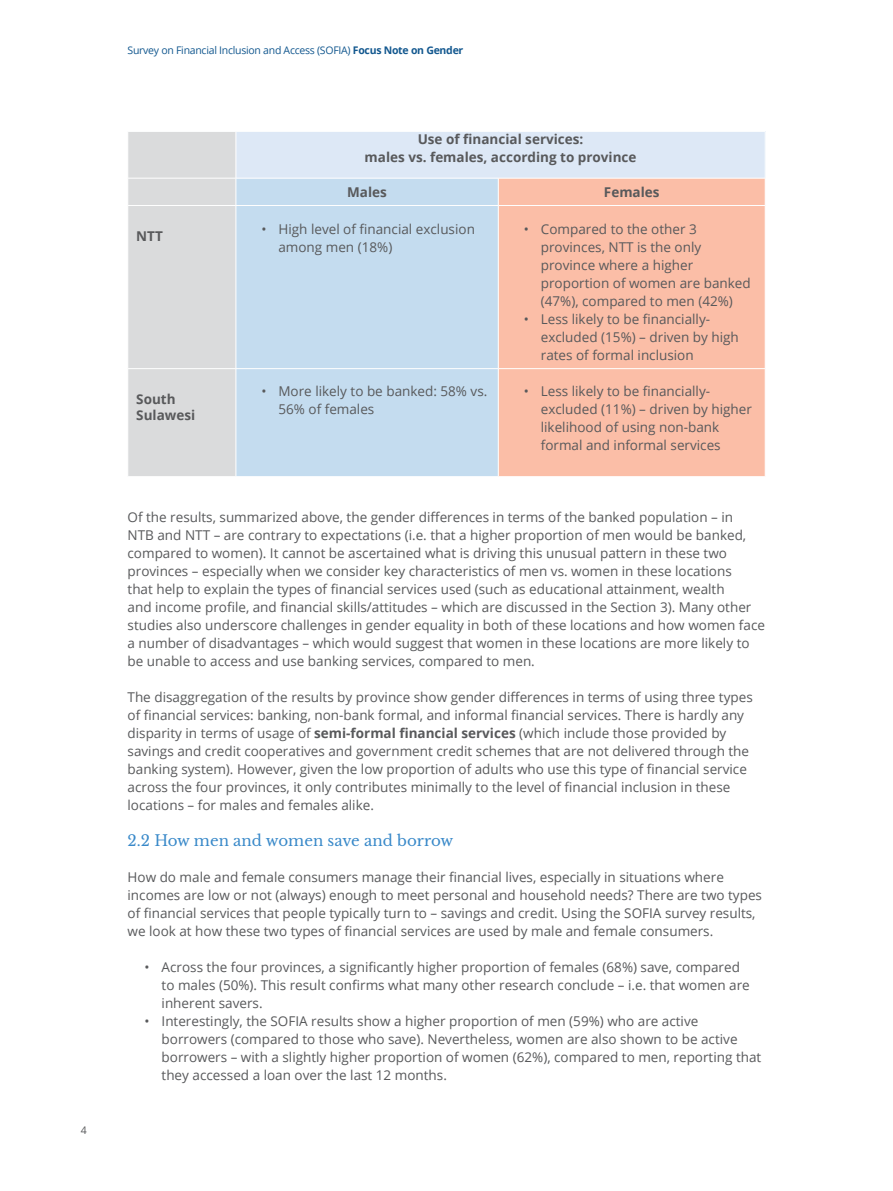
<style>
.page{position:relative;width:893px;height:1191px;background:#fff}
.page>*{position:absolute;margin:0;border:0;box-sizing:border-box;transform-origin:0 0}
.t1{font:15px "Libre Baskerville";color:#3989c9}
.t2{font:13.5px/18px "Open Sans";color:#58595b}
.t3{font:700 13.5px/18px "Open Sans";color:#58595b;text-align:center}
.t4{font:10.5px "Open Sans";letter-spacing:-.025em;color:#13588f}
.t5{font:10.5px "Open Sans";color:#58595b}
.s1{font-weight:700}
</style>
<div class="page">
<div style="left:236px;top:131px;width:529px;height:47px;background:#dde8f6"></div>
<div style="left:237px;top:179px;width:261px;height:297px;background:#c4dcef"></div>
<div style="left:499px;top:179px;width:266px;height:297px;background:#fbbea7"></div>
<hr style="left:236px;top:131px;width:262px;height:1px;background:#fff">
<hr style="left:498px;top:131px;width:267px;height:1px;background:#fff">
<svg style="left:128px;top:132px;width:109px;height:344px;background:#dbdcdd"></svg>
<svg style="left:498px;top:178px;width:1px;height:27px"></svg>
<hr style="left:128px;top:205px;width:108px;height:1px;background:#fff">
<hr style="left:236px;top:205px;width:262px;height:1px;background:#fff">
<hr style="left:236px;top:206px;width:1px;height:162px;background:#fff">
<hr style="left:498px;top:205px;width:267px;height:1px;background:#fff">
<hr style="left:128px;top:368px;width:108px;height:1px;background:#fff">
<hr style="left:236px;top:368px;width:262px;height:1px;background:#fff">
<hr style="left:236px;top:369px;width:1px;height:107px;background:#fff">
<hr style="left:498px;top:368px;width:267px;height:1px;background:#fff">
<p class="t5" style="left:81px;top:1123px;width:8px">4</p>
<p class="t4" style="left:128px;top:43px;width:337px">Survey on Financial Inclusion and Access (SOFIA) <span class="s1">Focus Note on Gender</span></p>
<p class="t3" style="left:365px;top:130px;width:273px">Use of financial services:<br>males vs. females, according to province</p>
<p class="t3" style="left:347px;top:183px;width:41px">Males</p>
<p class="t3" style="left:604px;top:183px;width:57px">Females</p>
<p class="t3" style="left:136px;top:226px;width:28px">NTT</p>
<p class="t2" style="left:278px;top:220px;width:198px;text-indent:-17px">• High level of financial exclusion among men (18%)</p>
<p class="t2" style="left:541px;top:220px;width:211px;text-indent:-17px">• Compared to the other 3 provinces, NTT is the only province where a higher proportion of women are banked (47%), compared to men (42%)</p>
<p class="t2" style="left:541px;top:310px;width:200px;text-indent:-17px">• Less likely to be financially&shy;excluded (15%) – driven by high rates of formal inclusion</p>
<p class="t3" style="left:136px;top:390px;width:60px;line-height:16.2px;text-align:left">South<br>Sulawesi</p>
<p class="t2" style="left:278px;top:382px;width:210px;text-indent:-17px">• More likely to be banked: 58% vs.<br>56% of females</p>
<p class="t2" style="left:541px;top:382px;width:213px;text-indent:-17px">• Less likely to be financially&shy;excluded (11%) – driven by higher likelihood of using non-bank formal and informal services</p>
<p class="t2" style="left:128px;top:508px;width:639px">Of the results, summarized above, the gender differences in terms of the banked population – in<br>NTB and NTT – are contrary to expectations (i.e. that a higher proportion of men would be banked, compared to women). It cannot be ascertained what is driving this unusual pattern in these two provinces – especially when we consider key characteristics of men vs. women in these locations<br>that help to explain the types of financial services used (such as educational attainment, wealth<br>and income profile, and financial skills/attitudes – which are discussed in the Section 3). Many other studies also underscore challenges in gender equality in both of these locations and how women face a number of disadvantages – which would suggest that women in these locations are more likely to be unable to access and use banking services, compared to men.</p>
<p class="t2" style="left:128px;top:688px;width:627px">The disaggregation of the results by province show gender differences in terms of using three types of financial services: banking, non-bank formal, and informal financial services. There is hardly any disparity in terms of usage of <span class="s1">semi-formal financial services</span> (which include those provided by savings and credit cooperatives and government credit schemes that are not delivered through the banking system). However, given the low proportion of adults who use this type of financial service across the four provinces, it only contributes minimally to the level of financial inclusion in these locations – for males and females alike.</p>
<p class="t1" style="left:128px;top:831px;width:327px">2.2 How men and women save and borrow</p>
<p class="t2" style="left:128px;top:868px;width:636px">How do male and female consumers manage their financial lives, especially in situations where incomes are low or not (always) enough to meet personal and household needs? There are two types of financial services that people typically turn to – savings and credit. Using the SOFIA survey results, we look at how these two types of financial services are used by male and female consumers.</p>
<p class="t2" style="left:162px;top:958px;width:590px;text-indent:-17px">• Across the four provinces, a significantly higher proportion of females (68%) save, compared to males (50%). This result confirms what many other research conclude – i.e. that women are inherent savers.</p>
<p class="t2" style="left:162px;top:1012px;width:601px;text-indent:-17px">• Interestingly, the SOFIA results show a higher proportion of men (59%) who are active borrowers (compared to those who save). Nevertheless, women are also shown to be active borrowers – with a slightly higher proportion of women (62%), compared to men, reporting that they accessed a loan over the last 12 months.</p>
</div>
